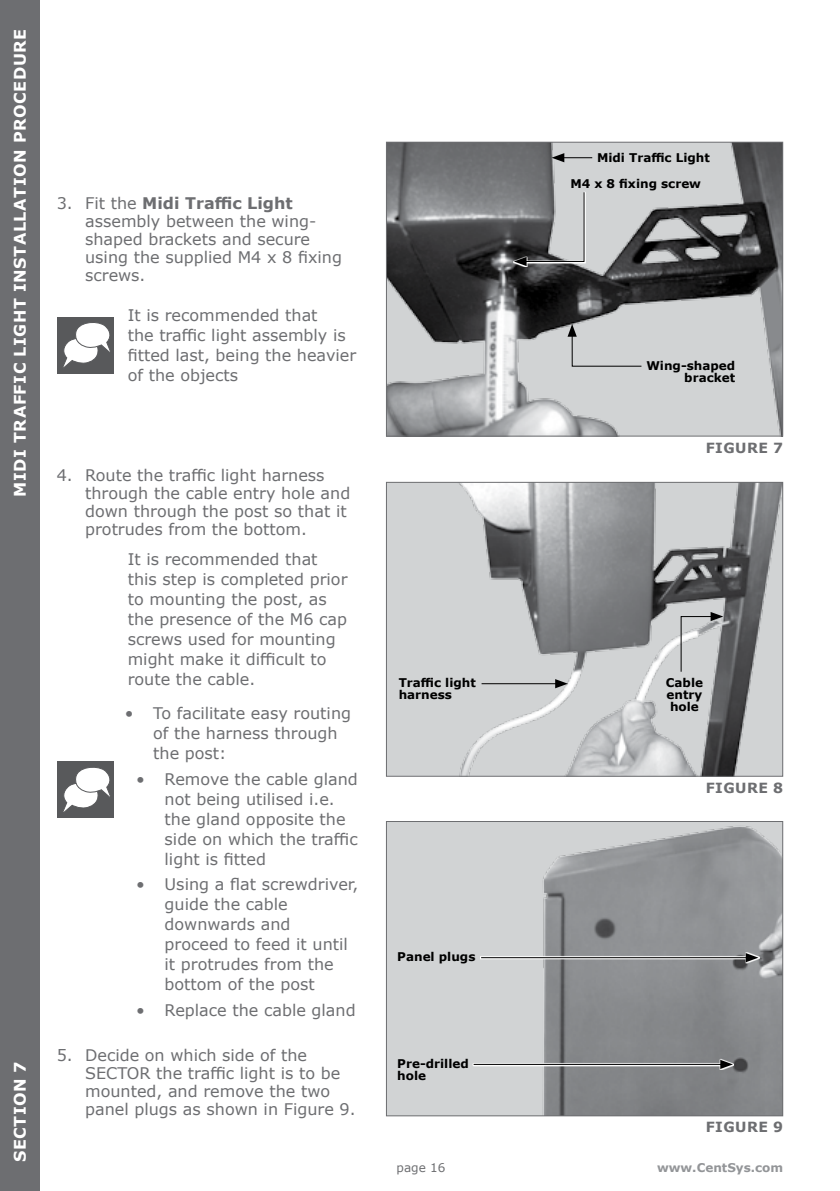
<style>
.page{position:relative;width:840px;height:1191px;background:#fff}
.page>*{position:absolute;margin:0;border:0;box-sizing:border-box;transform-origin:0 0}
.t1{font:16px/20px "Verdana";color:#6d6e71}
.t2{font:700 16px "Verdana";letter-spacing:.035em;color:#fff}
.t3{font:700 14px "Verdana";letter-spacing:.035em;color:#6d6e71}
.t4{font:700 12px/12px "Verdana";color:#000}
.t5{font:700 12px "Verdana";color:#939598}
.t6{font:12px "Verdana";color:#6d6e71}
.s1{font-weight:700}
</style>
<div class="page">
<div style="left:0;top:0;width:40px;height:1191px;background:#6d6e71"></div>
<svg style="left:386px;top:141px;width:397px;height:296px;background:#919293"></svg>
<svg style="left:386px;top:481px;width:397px;height:296px;background:#b1b3b4"></svg>
<svg style="left:386px;top:821px;width:397px;height:295px;background:#a9abad"></svg>
<div style="left:57px;top:317px;width:56px;height:56px;background:#58595b"></div>
<svg style="left:63px;top:323px;width:47px;height:45px"></svg>
<div style="left:57px;top:761px;width:56px;height:57px;background:#58595b"></div>
<svg style="left:63px;top:767px;width:47px;height:45px"></svg>
<hr style="left:561px;top:157px;width:31px;height:1px;background:#000">
<svg style="left:551px;top:153px;width:13px;height:9px"></svg>
<svg style="left:512px;top:191px;width:73px;height:76px"></svg>
<svg style="left:513px;top:191px;width:71px;height:75px;background:#8a8b8c"></svg>
<svg style="left:567px;top:324px;width:75px;height:43px;background:#c6c8c9"></svg>
<svg style="left:679px;top:612px;width:43px;height:60px;background:#bdbfc0"></svg>
<hr style="left:481px;top:683px;width:77px;height:1px;background:#000">
<svg style="left:555px;top:679px;width:12px;height:9px"></svg>
<svg style="left:480px;top:952px;width:279px;height:11px;background:#acaeb0"></svg>
<hr style="left:481px;top:957px;width:267px;height:1px;background:#000">
<svg style="left:745px;top:953px;width:13px;height:9px"></svg>
<svg style="left:472px;top:1058px;width:261px;height:12px;background:#abacae"></svg>
<hr style="left:473px;top:1064px;width:250px;height:1px;background:#000">
<svg style="left:719px;top:1059px;width:13px;height:10px"></svg>
<p class="t2" style="left:9px;top:496px;width:467px;rotate:-90deg">Midi Traffic Light installation procedure</p>
<p class="t2" style="left:9px;top:1162px;width:103px;rotate:-90deg">SECTION 7</p>
<p class="t1" style="left:85px;top:194px;width:258px;line-height:18px;text-indent:-28px">3. Fit the <span class="s1">Midi Traffic Light </span>assembly between the wing&shy;shaped brackets and secure using the supplied M4 x 8 fixing screws.</p>
<p class="t1" style="left:128px;top:305px;width:230px">It is recommended that<br>the traffic light assembly is fitted last, being the heavier of the objects</p>
<p class="t1" style="left:85px;top:466px;width:266px;line-height:18px;text-indent:-28px">4. Route the traffic light harness through the cable entry hole and down through the post so that it protrudes from the bottom.</p>
<p class="t1" style="left:128px;top:548px;width:221px">It is recommended that this step is completed prior to mounting the post, as the presence of the M6 cap screws used for mounting might make it difficult to route the cable.</p>
<p class="t1" style="left:153px;top:703px;width:199px;text-indent:-28px">• To facilitate easy routing of the harness through the post:</p>
<p class="t1" style="left:164px;top:768px;width:195px;text-indent:-28px">• Remove the cable gland not being utilised i.e. the gland opposite the side on which the traffic light is fitted</p>
<p class="t1" style="left:164px;top:874px;width:195px;text-indent:-28px">• Using a flat screwdriver, guide the cable downwards and proceed to feed it until it protrudes from the bottom of the post</p>
<p class="t1" style="left:136px;top:1000px;width:221px">• Replace the cable gland</p>
<p class="t1" style="left:85px;top:1045px;width:272px;line-height:18px;text-indent:-28px">5. Decide on which side of the<br>SECTOR the traffic light is to be mounted, and remove the two panel plugs as shown in Figure 9.</p>
<p class="t4" style="left:570px;top:145px;width:141px;line-height:25.6px;text-indent:27px">Midi Traffic Light<br>M4 x 8 fixing screw</p>
<p class="t4" style="left:646px;top:360px;width:90px;text-align:right">Wing-shaped bracket</p>
<p class="t4" style="left:398px;top:676px;width:79px">Traffic light harness</p>
<p class="t4" style="left:397px;top:950px;width:80px">Panel plugs</p>
<p class="t4" style="left:397px;top:1057px;width:73px">Pre-drilled hole</p>
<p class="t3" style="left:705px;top:437px;width:79px">FIGURE 7</p>
<p class="t4" style="left:665px;top:676px;width:39px;text-align:justify">Cable entry hole</p>
<p class="t3" style="left:705px;top:778px;width:79px">FIGURE 8</p>
<p class="t3" style="left:705px;top:1117px;width:79px">FIGURE 9</p>
<p class="t6" style="left:396px;top:1159px;width:50px">page 16</p>
<p class="t5" style="left:656px;top:1159px;width:128px">www.CentSys.com</p>
</div>
